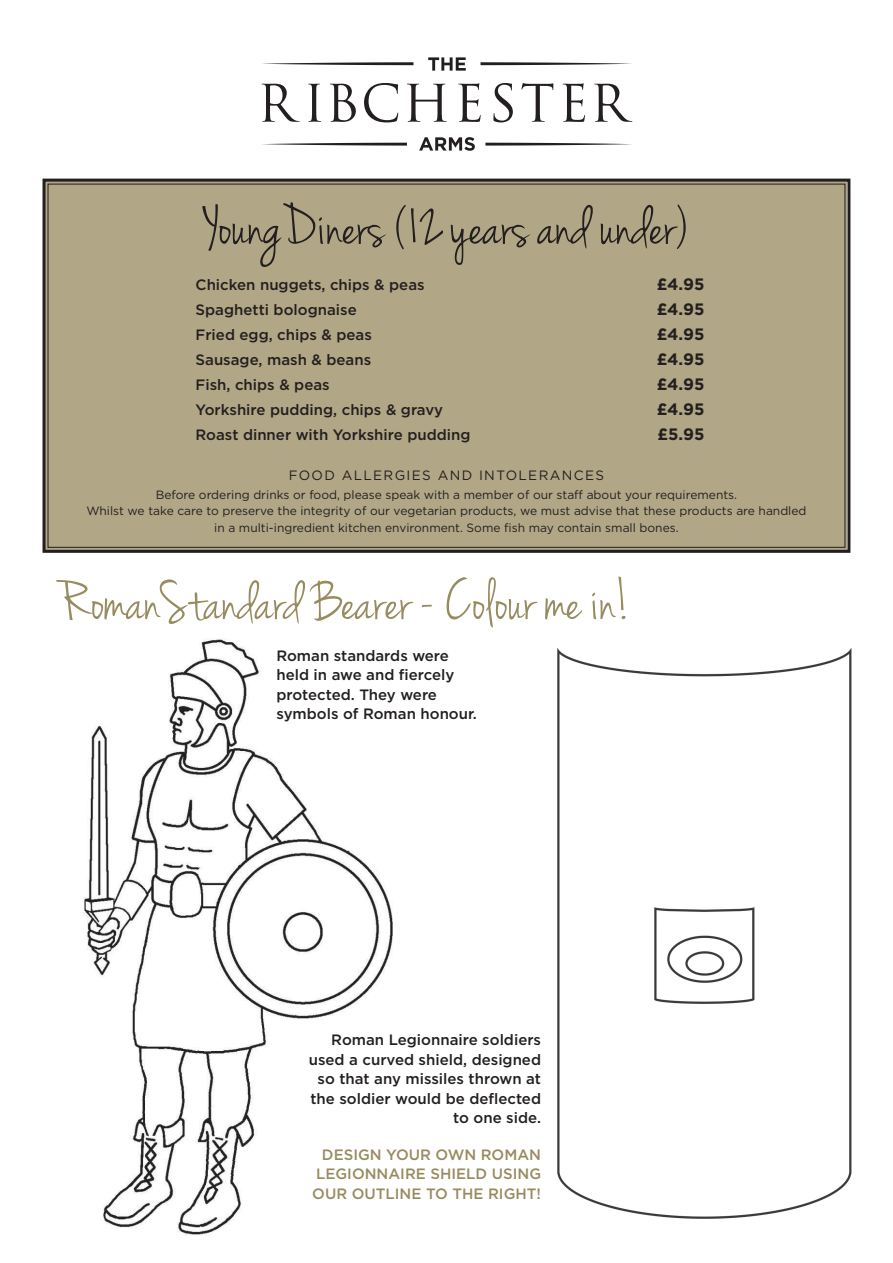
<style>
.page{position:relative;width:893px;height:1263px;background:#fff}
.page>*{position:absolute;margin:0;border:0;box-sizing:border-box;transform-origin:0 0}
.t1{font:60px "Jenna Sue";color:#978b60}
.t2{font:60px "Jenna Sue";color:#231f20}
.t3{font:700 16.5px "Gotham";letter-spacing:-.005em;color:#231f20}
.t4{font:500 15px/19.5px "Gotham";color:#231f20}
.t5{font:500 15px/19.5px "Gotham";color:#978b60;text-align:justify}
.t6{font:13.5px "Gotham";letter-spacing:.1em;color:#231f20}
.t7{font:12px/16.5px "Gotham";color:#231f20;text-align:center}
</style>
<div class="page">
<div style="left:42px;top:178px;width:809px;height:375px;background:#b1a685"></div>
<svg style="left:428px;top:57px;width:38px;height:14px"></svg>
<svg style="left:262px;top:84px;width:38px;height:38px"></svg>
<svg style="left:308px;top:84px;width:13px;height:38px"></svg>
<svg style="left:330px;top:84px;width:26px;height:38px"></svg>
<svg style="left:364px;top:83px;width:34px;height:39px"></svg>
<svg style="left:407px;top:84px;width:40px;height:38px"></svg>
<svg style="left:458px;top:83px;width:23px;height:39px"></svg>
<svg style="left:493px;top:83px;width:20px;height:39px"></svg>
<svg style="left:521px;top:83px;width:32px;height:39px"></svg>
<svg style="left:563px;top:83px;width:22px;height:39px"></svg>
<svg style="left:594px;top:84px;width:38px;height:38px"></svg>
<svg style="left:262px;top:62px;width:151px;height:3px"></svg>
<svg style="left:480px;top:62px;width:152px;height:3px"></svg>
<svg style="left:262px;top:143px;width:145px;height:3px"></svg>
<svg style="left:485px;top:143px;width:147px;height:3px"></svg>
<svg style="left:419px;top:137px;width:56px;height:14px"></svg>
<img style="left:83px;top:639px;width:310px;height:596px">
<img style="left:557px;top:648px;width:295px;height:571px">
<h1 class="t2" style="left:205px;top:192px;width:484px">YoungDiners (12 years and under)</h1>
<p class="t4" style="left:196px;top:274px;width:231px">Chicken nuggets, chips &amp; peas</p>
<p class="t3" style="left:657px;top:273px;width:49px">£4.95</p>
<p class="t4" style="left:196px;top:299px;width:163px">Spaghetti bolognaise</p>
<p class="t3" style="left:657px;top:298px;width:49px">£4.95</p>
<p class="t4" style="left:196px;top:324px;width:178px">Fried egg, chips &amp; peas</p>
<p class="t3" style="left:657px;top:323px;width:49px">£4.95</p>
<p class="t4" style="left:196px;top:349px;width:177px">Sausage, mash &amp; beans</p>
<p class="t3" style="left:657px;top:348px;width:49px">£4.95</p>
<p class="t4" style="left:196px;top:374px;width:136px">Fish, chips &amp; peas</p>
<p class="t3" style="left:657px;top:373px;width:49px">£4.95</p>
<p class="t4" style="left:196px;top:399px;width:249px">Yorkshire pudding, chips &amp; gravy</p>
<p class="t3" style="left:657px;top:398px;width:49px">£4.95</p>
<p class="t4" style="left:196px;top:424px;width:276px">Roast dinner with Yorkshire pudding</p>
<p class="t3" style="left:657px;top:423px;width:48px">£5.95</p>
<p class="t6" style="left:289px;top:466px;width:317px">FOOD ALLERGIES AND INTOLERANCES</p>
<p class="t7" style="left:86px;top:486px;width:722px">Before ordering drinks or food, please speak with a member of our staff about your requirements.<br>Whilst we take care to preserve the integrity of our vegetarian products, we must advise that these products are handled in a multi-ingredient kitchen environment. Some fish may contain small bones.</p>
<h1 class="t1" style="left:59px;top:567px;width:573px">RomanStandard Bearer - Colour me in!</h1>
<p class="t4" style="left:276px;top:645px;width:202px">Roman standards were held in awe and fiercely protected. They were symbols of Roman honour.</p>
<p class="t4" style="left:309px;top:1030px;width:234px;text-align:right">Roman Legionnaire soldiers used a curved shield, designed so that any missiles thrown at the soldier would be deflected to one side.</p>
<p class="t5" style="left:312px;top:1144px;width:230px;text-indent:10px">Design your own Roman Legionnaire shield using our outline to the right!</p>
</div>
